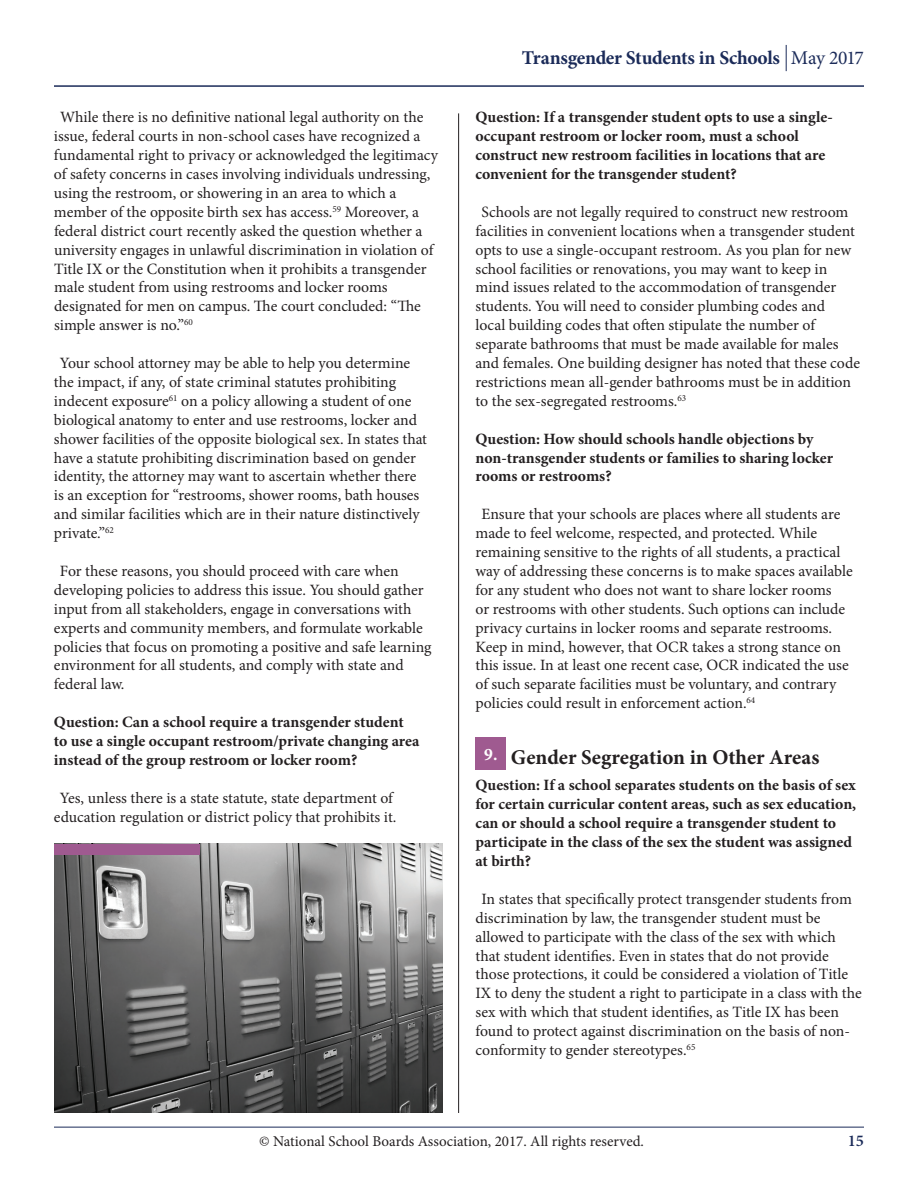
<style>
.page{position:relative;width:918px;height:1188px;background:#fff}
.page>*{position:absolute;margin:0;border:0;box-sizing:border-box;transform-origin:0 0}
.t1{font:700 21px "Minion Pro";color:#231f20}
.t2{font:700 19.5px "Minion Pro";letter-spacing:-.02em;color:#1b2b59}
.t3{font:600 16.5px "Minion Pro";color:#1b2b59}
.t4{font:15.75px/18.9px "Minion Pro";color:#231f20}
.t5{font:700 15.75px/18.9px "Minion Pro";color:#231f20}
.t6{font:15px "Minion Pro";color:#231f20}
.s1{font-weight:400}
</style>
<div class="page">
<hr style="left:54px;top:85px;width:810px;height:2px;background:#1b2b59">
<hr style="left:54px;top:1127px;width:810px;height:1px;background:#1b2b59">
<hr style="left:458px;top:113px;width:1px;height:1000px;background:#231f20">
<svg style="left:786px;top:45px;width:1px;height:26px"></svg>
<img style="left:54px;top:844px;width:388px;height:269px">
<div style="left:54px;top:844px;width:146px;height:11px;background:#9f5a90"></div>
<div style="left:476px;top:738px;width:30px;height:32px;background:#9f5a90"></div>
<p class="t4" style="left:54px;top:108px;width:386px;text-indent:6px">While there is no definitive national legal authority on the issue, federal courts in non-school cases have recognized a fundamental right to privacy or acknowledged the legitimacy of safety concerns in cases involving individuals undressing, using the restroom, or showering in an area to which a member of the opposite birth sex has access. <sup>59</sup> Moreover, a federal district court recently asked the question whether a university engages in unlawful discrimination in violation of Title IX or the Constitution when it prohibits a transgender male student from using restrooms and locker rooms designated for men on campus. The court concluded: “The simple answer is no.”<sup>60</sup></p>
<p class="t4" style="left:54px;top:354px;width:375px;text-indent:6px">Your school attorney may be able to help you determine the impact, if any, of state criminal statutes prohibiting indecent exposure<sup>61</sup> on a policy allowing a student of one biological anatomy to enter and use restrooms, locker and shower facilities of the opposite biological sex. In states that have a statute prohibiting discrimination based on gender identity, the attorney may want to ascertain whether there is an exception for “restrooms, shower rooms, bath houses and similar facilities which are in their nature distinctively private.”<sup>62</sup></p>
<p class="t4" style="left:54px;top:562px;width:379px;text-indent:6px">For these reasons, you should proceed with care when developing policies to address this issue. You should gather input from all stakeholders, engage in conversations with experts and community members, and formulate workable policies that focus on promoting a positive and safe learning environment for all students, and comply with state and federal law.</p>
<p class="t5" style="left:54px;top:712px;width:367px">Question: Can a school require a transgender student to use a single occupant restroom/private changing area instead of the group restroom or locker room?</p>
<p class="t4" style="left:54px;top:788px;width:342px;text-align:center">Yes, unless there is a state statute, state department of education regulation or district policy that prohibits it.</p>
<p class="t2" style="left:522px;top:44px;width:344px">Transgender Students in Schools <span class="s1">May 2017</span></p>
<p class="t5" style="left:476px;top:108px;width:359px">Question: If a transgender student opts to use a single&shy;occupant restroom or locker room, must a school construct new restroom facilities in locations that are convenient for the transgender student?</p>
<p class="t4" style="left:476px;top:202px;width:386px;text-indent:6px">Schools are not legally required to construct new restroom facilities in convenient locations when a transgender student opts to use a single-occupant restroom. As you plan for new school facilities or renovations, you may want to keep in mind issues related to the accommodation of transgender students. You will need to consider plumbing codes and<br>local building codes that often stipulate the number of separate bathrooms that must be made available for males and females. One building designer has noted that these code restrictions mean all-gender bathrooms must be in addition to the sex-segregated restrooms. <sup>63</sup></p>
<p class="t5" style="left:476px;top:429px;width:359px">Question: How should schools handle objections by non-transgender students or families to sharing locker rooms or restrooms?</p>
<p class="t4" style="left:476px;top:505px;width:379px;text-indent:6px">Ensure that your schools are places where all students are made to feel welcome, respected, and protected. While remaining sensitive to the rights of all students, a practical way of addressing these concerns is to make spaces available for any student who does not want to share locker rooms<br>or restrooms with other students. Such options can include privacy curtains in locker rooms and separate restrooms.<br>Keep in mind, however, that OCR takes a strong stance on this issue. In at least one recent case, OCR indicated the use of such separate facilities must be voluntary, and contrary policies could result in enforcement action. <sup>64</sup></p>
<h1 class="t1" style="left:484px;top:743px;width:337px"><sup>9.</sup> Gender Segregation in Other Areas</h1>
<p class="t5" style="left:476px;top:776px;width:382px">Question: If a school separates students on the basis of sex for certain curricular content areas, such as sex education, can or should a school require a transgender student to participate in the class of the sex the student was assigned at birth?</p>
<p class="t4" style="left:476px;top:889px;width:388px;text-indent:6px">In states that specifically protect transgender students from discrimination by law, the transgender student must be allowed to participate with the class of the sex with which that student identifies. Even in states that do not provide those protections, it could be considered a violation of Title IX to deny the student a right to participate in a class with the sex with which that student identifies, as Title IX has been found to protect against discrimination on the basis of non&shy;conformity to gender stereotypes. <sup>65</sup></p>
<p class="t6" style="left:259px;top:1131px;width:386px">© National School Boards Association, 2017. All rights reserved.</p>
<p class="t3" style="left:848px;top:1129px;width:18px">15</p>
</div>
